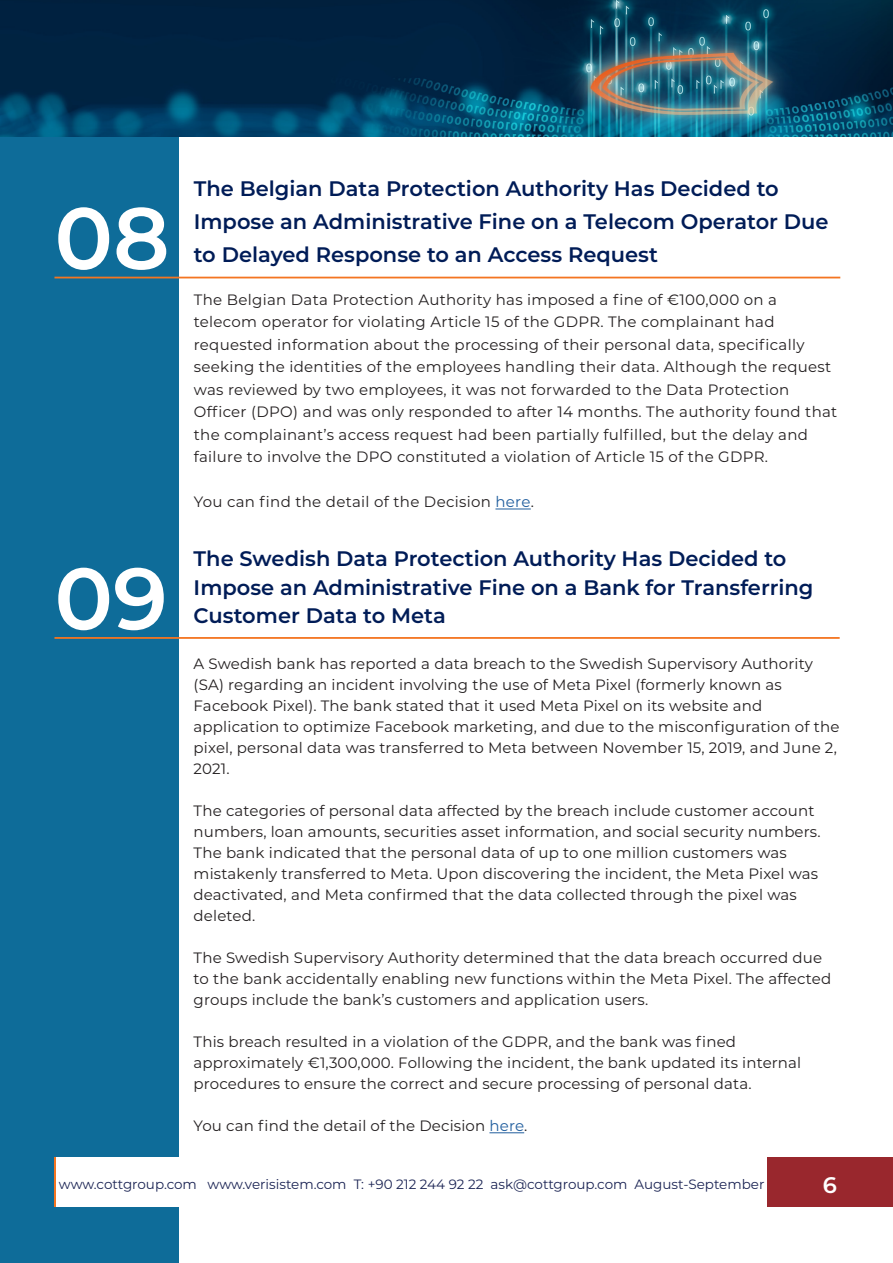
<style>
.page{position:relative;width:893px;height:1263px;background:#fff}
.page>*{position:absolute;margin:0;border:0;box-sizing:border-box;transform-origin:0 0}
.Konu_numaraları{font:600 87px "Montserrat";color:#fff}
.t1{font:600 22.5px "Montserrat";color:#fff}
.Konu_başlıkları{font:600 21px/33px "Montserrat";color:#001c57}
.Konu_Paragraph{font:15px/21px "Montserrat";letter-spacing:.01em;color:#231f20}
.alt_footer_bilgi{font:13.5px "Montserrat";color:#1b2454}
.s1{color:#215e9e}
</style>
<div class="page">
<div style="left:0;top:136px;width:179px;height:1127px;background:#0e6c99"></div>
<img style="left:0;top:0;width:893px;height:136px">
<div style="left:767px;top:1157px;width:126px;height:50px;background:#99272d"></div>
<hr style="left:54px;top:1157px;width:3px;height:50px;background:#f47521">
<div style="left:57px;top:1157px;width:710px;height:50px;background:#fff"></div>
<hr style="left:54px;top:277px;width:786px;height:1px;background:#f47521">
<hr style="left:495px;top:509px;width:36px;height:1px;background:#215e9e">
<hr style="left:54px;top:637px;width:786px;height:2px;background:#f47521">
<hr style="left:489px;top:1132px;width:35px;height:1px;background:#215e9e">
<p class="Konu_numaraları" style="left:54px;top:176px;width:117px">08</p>
<p class="Konu_numaraları" style="left:54px;top:537px;width:115px">09</p>
<p class="Konu_başlıkları" style="left:194px;top:171px;width:636px">The Belgian Data Protection Authority Has Decided to<br>Impose an Administrative Fine on a Telecom Operator Due to Delayed Response to an Access Request</p>
<p class="Konu_Paragraph" style="left:194px;top:288px;width:645px;line-height:22.5px">The Belgian Data Protection Authority has imposed a fine of €100,000 on a telecom operator for violating Article 15 of the GDPR. The complainant had requested information about the processing of their personal data, specifically seeking the identities of the employees handling their data. Although the request was reviewed by two employees, it was not forwarded to the Data Protection Officer (DPO) and was only responded to after 14 months. The authority found that the complainant’s access request had been partially fulfilled, but the delay and failure to involve the DPO constituted a violation of Article 15 of the GDPR.</p>
<p class="Konu_Paragraph" style="left:194px;top:491px;width:342px">You can find the detail of the Decision <span class="s1">here</span>.</p>
<p class="Konu_başlıkları" style="left:194px;top:544px;width:621px;line-height:28.5px">The Swedish Data Protection Authority Has Decided to<br>Impose an Administrative Fine on a Bank for Transferring<br>Customer Data to Meta</p>
<p class="Konu_Paragraph" style="left:194px;top:653px;width:647px">A Swedish bank has reported a data breach to the Swedish Supervisory Authority (SA) regarding an incident involving the use of Meta Pixel (formerly known as Facebook Pixel). The bank stated that it used Meta Pixel on its website and application to optimize Facebook marketing, and due to the misconfiguration of the pixel, personal data was transferred to Meta between November 15, 2019, and June 2, 2021.</p>
<p class="Konu_Paragraph" style="left:194px;top:800px;width:628px">The categories of personal data affected by the breach include customer account numbers, loan amounts, securities asset information, and social security numbers.<br>The bank indicated that the personal data of up to one million customers was mistakenly transferred to Meta. Upon discovering the incident, the Meta Pixel was deactivated, and Meta confirmed that the data collected through the pixel was deleted.</p>
<p class="Konu_Paragraph" style="left:194px;top:947px;width:639px">The Swedish Supervisory Authority determined that the data breach occurred due to the bank accidentally enabling new functions within the Meta Pixel. The affected groups include the bank’s customers and application users.</p>
<p class="Konu_Paragraph" style="left:194px;top:1031px;width:609px">This breach resulted in a violation of the GDPR, and the bank was fined approximately €1,300,000. Following the incident, the bank updated its internal procedures to ensure the correct and secure processing of personal data.</p>
<p class="Konu_Paragraph" style="left:194px;top:1115px;width:335px">You can find the detail of the Decision <span class="s1">here</span>.</p>
<p class="alt_footer_bilgi" style="left:59px;top:1174px;width:707px">www.cottgroup.com www.verisistem.com T: +90 212 244 92 22 ask@cottgroup.com August-September</p>
<p class="t1" style="left:823px;top:1169px;width:16px">6</p>
</div>
